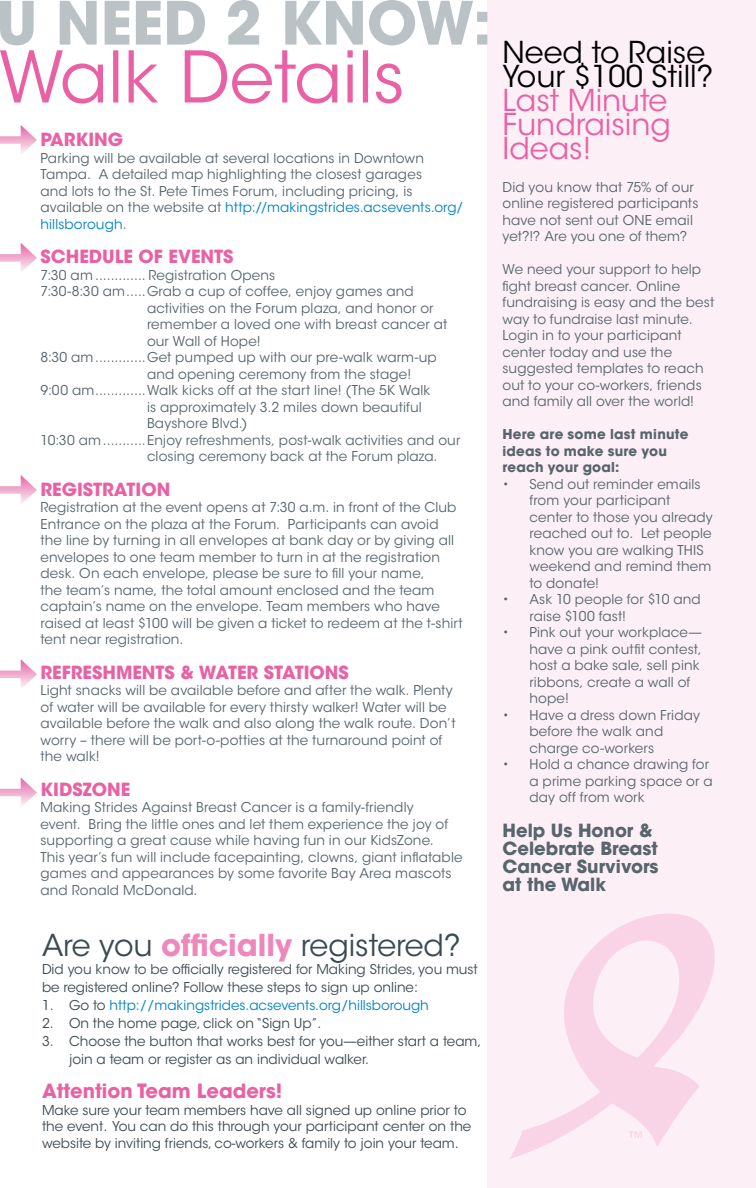
<style>
.page{position:relative;width:756px;height:1188px;background:#fff}
.page>*{position:absolute;margin:0;border:0;box-sizing:border-box;transform-origin:0 0}
.t1{font:30px "ITC Avant Garde Std";color:#3b4a51}
.t2{font:30px/24px "ITC Avant Garde Std";color:#e861a4;text-align:justify}
.t3{font:30px/24px "ITC Avant Garde Std";color:#000}
.t4{font:700 19.5px "ITC Avant Garde Std";color:#e861a4}
.t5{font:700 18px "ITC Avant Garde Std";color:#e861a4}
.t6{font:700 18px/18px "ITC Avant Garde Std";color:#57656c}
.t7{font:13.5px/16.5px "ITC Avant Garde Std";letter-spacing:.01em;color:#57656c}
.t8{font:13.5px/18px "ITC Avant Garde Std";color:#3b4a51}
.t9{font:13.5px "ITC Avant Garde Std";color:#0081c6}
.t10{font:700 13.5px/16.5px "ITC Avant Garde Std";letter-spacing:.015em;color:#57656c}
.s1{color:#0081c6}
.s2{font-weight:700;color:#e8b}
.s3{color:#3b4a51}
</style>
<div class="page">
<div style="left:487px;top:0;width:269px;height:1188px;background:#fdeff6"></div>
<svg style="left:510px;top:914px;width:205px;height:245px"></svg>
<svg style="left:629px;top:1131px;width:13px;height:7px"></svg>
<svg style="left:0;top:136px;width:21px;height:8px"></svg>
<svg style="left:21px;top:125px;width:16px;height:29px"></svg>
<svg style="left:0;top:0;width:487px;height:104px"></svg>
<svg style="left:0;top:254px;width:21px;height:8px"></svg>
<svg style="left:21px;top:243px;width:16px;height:29px"></svg>
<svg style="left:0;top:486px;width:21px;height:8px"></svg>
<svg style="left:21px;top:475px;width:16px;height:29px"></svg>
<div style="left:0;top:671px;width:27px;height:7px;background:#f0adce"></div>
<svg style="left:21px;top:659px;width:16px;height:29px"></svg>
<div style="left:0;top:789px;width:27px;height:7px;background:#f0accd"></div>
<svg style="left:21px;top:778px;width:16px;height:28px"></svg>
<h3 class="t5" style="left:40px;top:128px;width:84px">PARKING</h3>
<p class="t7" style="left:40px;top:150px;width:425px">Parking will be available at several locations in Downtown Tampa. A detailed map highlighting the closest garages<br>and lots to the St. Pete Times Forum, including pricing, is available on the website at <span class="s1">http://makingstrides.acsevents.org/ hillsborough</span>.</p>
<h3 class="t5" style="left:40px;top:245px;width:195px">SCHEDULE OF EVENTS</h3>
<p class="t7" style="left:40px;top:267px;width:54px">7:30 am</p>
<p class="t7" style="left:148px;top:267px;width:128px">Registration Opens</p>
<p class="t7" style="left:40px;top:283px;width:86px">7:30-8:30 am</p>
<p class="t7" style="left:147px;top:283px;width:302px">Grab a cup of coffee, enjoy games and activities on the Forum plaza, and honor or remember a loved one with breast cancer at our Wall of Hope!</p>
<p class="t7" style="left:40px;top:349px;width:55px">8:30 am</p>
<p class="t7" style="left:147px;top:349px;width:291px">Get pumped up with our pre-walk warm-up and opening ceremony from the stage!</p>
<p class="t7" style="left:40px;top:382px;width:55px">9:00 am</p>
<p class="t7" style="left:147px;top:382px;width:285px">Walk kicks off at the start line! (The 5K Walk is approximately 3.2 miles down beautiful<br>Bayshore Blvd.)</p>
<p class="t7" style="left:40px;top:432px;width:62px">10:30 am</p>
<p class="t7" style="left:147px;top:432px;width:315px">Enjoy refreshments, post-walk activities and our closing ceremony back at the Forum plaza.</p>
<h3 class="t5" style="left:40px;top:477px;width:131px">REGISTRATION</h3>
<p class="t7" style="left:40px;top:499px;width:424px">Registration at the event opens at 7:30 a.m. in front of the Club Entrance on the plaza at the Forum. Participants can avoid the line by turning in all envelopes at bank day or by giving all envelopes to one team member to turn in at the registration desk. On each envelope, please be sure to fill your name,<br>the team’s name, the total amount enclosed and the team captain’s name on the envelope. Team members who have raised at least $100 will be given a ticket to redeem at the t-shirt tent near registration.</p>
<h3 class="t5" style="left:40px;top:660px;width:310px">REFRESHMENTS &amp; WATER STATIONS</h3>
<p class="t7" style="left:40px;top:682px;width:417px">Light snacks will be available before and after the walk. Plenty of water will be available for every thirsty walker! Water will be available before the walk and also along the walk route. Don’t worry – there will be port-o-potties at the turnaround point of the walk!</p>
<h3 class="t5" style="left:40px;top:777px;width:91px">KIDSZONE</h3>
<p class="t7" style="left:40px;top:799px;width:424px">Making Strides Against Breast Cancer is a family-friendly<br>event. Bring the little ones and let them experience the joy of supporting a great cause while having fun in our KidsZone.<br>This year’s fun will include facepainting, clowns, giant inflatable games and appearances by some favorite Bay Area mascots and Ronald McDonald.</p>
<h1 class="t1" style="left:42px;top:927px;width:420px">Are you <span class="s2">officially</span> registered?</h1>
<p class="t8" style="left:42px;top:960px;width:437px">Did you know to be officially registered for Making Strides, you must be registered online? Follow these steps to sign up online:</p>
<p class="t9" style="left:42px;top:997px;width:388px"><span class="s3">1. Go to</span> http://makingstrides.acsevents.org/hillsborough</p>
<p class="t8" style="left:42px;top:1014px;width:281px">2. On the home page, click on “Sign Up”.</p>
<p class="t8" style="left:69px;top:1032px;width:414px;text-indent:-27px">3. Choose the button that works best for you—either start a team, join a team or register as an individual walker.</p>
<h2 class="t4" style="left:42px;top:1079px;width:242px">Attention Team Leaders!</h2>
<p class="t8" style="left:42px;top:1102px;width:431px;line-height:16.5px">Make sure your team members have all signed up online prior to the event. You can do this through your participant center on the website by inviting friends, co-workers &amp; family to join your team.</p>
<h1 class="t3" style="left:502px;top:40px;width:212px">Need to Raise<br>Your $100 Still?</h1>
<h1 class="t2" style="left:502px;top:88px;width:170px">Last Minute Fundraising Ideas!</h1>
<p class="t7" style="left:502px;top:179px;width:197px">Did you know that 75% of our online registered participants have not sent out ONE email yet?!? Are you one of them?</p>
<p class="t7" style="left:502px;top:261px;width:213px">We need your support to help fight breast cancer. Online fundraising is easy and the best way to fundraise last minute.<br>Login in to your participant center today and use the suggested templates to reach out to your co-workers, friends and family all over the world!</p>
<p class="t10" style="left:502px;top:426px;width:188px">Here are some last minute ideas to make sure you reach your goal:</p>
<p class="t7" style="left:530px;top:476px;width:185px;text-indent:-27px">• Send out reminder emails from your participant center to those you already reached out to. Let people know you are walking THIS weekend and remind them to donate!</p>
<p class="t7" style="left:530px;top:591px;width:173px;text-indent:-27px">• Ask 10 people for $10 and raise $100 fast!</p>
<p class="t7" style="left:530px;top:624px;width:174px;text-indent:-27px">• Pink out your workplace— have a pink outfit contest, host a bake sale, sell pink ribbons, create a wall of hope!</p>
<p class="t7" style="left:530px;top:707px;width:172px;text-indent:-27px">• Have a dress down Friday before the walk and charge co-workers</p>
<p class="t7" style="left:530px;top:756px;width:185px;text-indent:-27px">• Hold a chance drawing for a prime parking space or a day off from work</p>
<h3 class="t6" style="left:502px;top:821px;width:158px">Help Us Honor &amp;<br>Celebrate Breast<br>Cancer Survivors at the Walk</h3>
</div>
